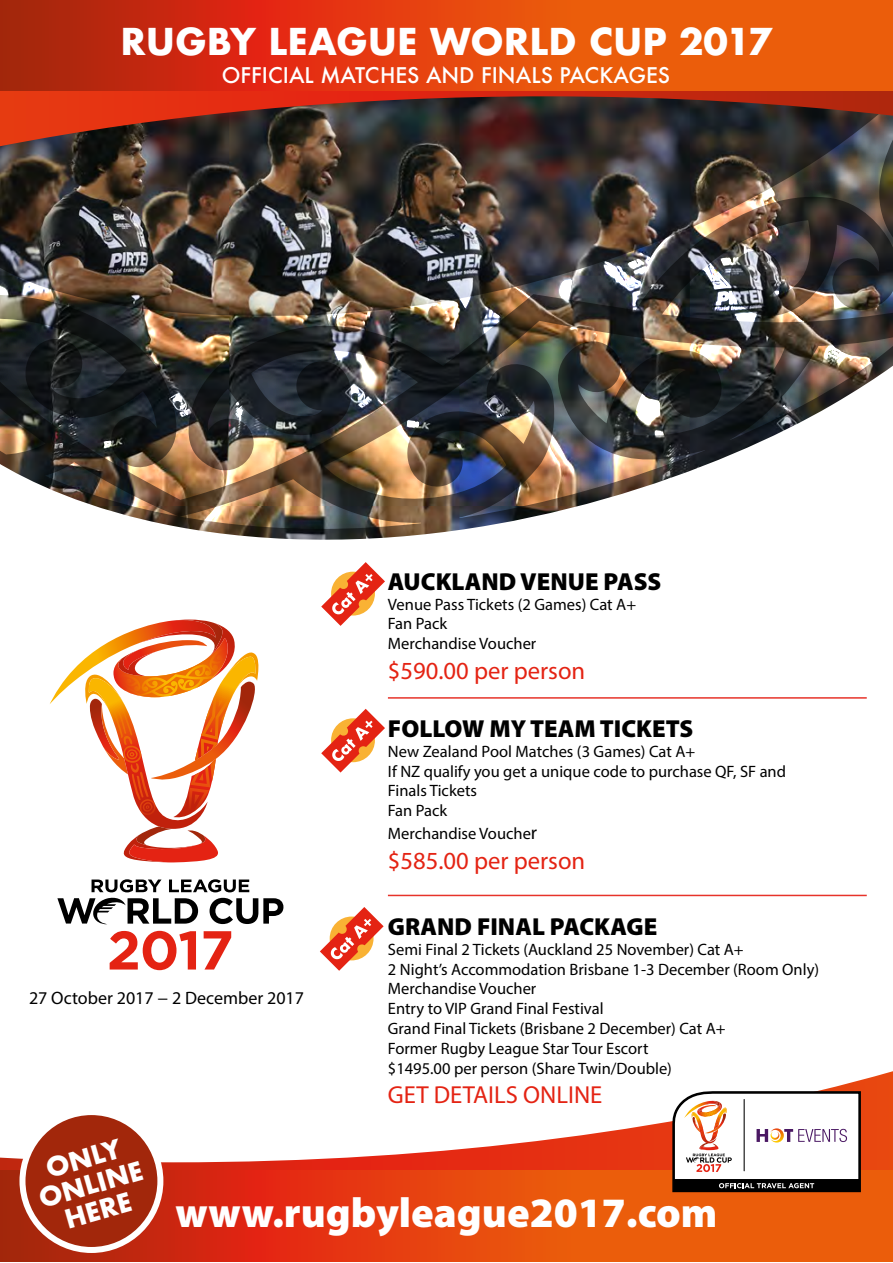
<style>
.page{position:relative;width:893px;height:1263px;background:#fff}
.page>*{position:absolute;margin:0;border:0;box-sizing:border-box;transform-origin:0 0}
.t1{font:900 42px "Myriad Pro";color:#fff}
.t2{font:700 36px "Futura";color:#fff}
.t3{font:700 25.5px/27px "Futura";color:#fff;text-align:center}
.t4{font:900 24.6px "Myriad Pro";color:#000}
.t5{font:24.6px "Myriad Pro";color:#e42313}
.t6{font:500 21px "Futura";color:#fff}
.t7{font:18px "Myriad Pro";color:#000}
.t8{font:16.5px/19.8px "Myriad Pro";color:#000}
.s1{font-size:19.2px}
</style>
<div class="page">
<svg style="left:0;top:1071px;width:893px;height:99px"></svg>
<img style="left:0;top:146px;width:893px;height:162px">
<img style="left:0;top:308px;width:893px;height:232px">
<svg style="left:0;top:90px;width:893px;height:56px;background:#692d22"></svg>
<svg style="left:0;top:0;width:893px;height:90px;background:#dd430d"></svg>
<svg style="left:110px;top:931px;width:86px;height:39px"></svg>
<svg style="left:204px;top:931px;width:27px;height:38px"></svg>
<svg style="left:57px;top:879px;width:226px;height:45px"></svg>
<svg style="left:50px;top:619px;width:209px;height:243px"></svg>
<svg style="left:0;top:1170px;width:893px;height:92px;background:#e2460f"></svg>
<div style="left:22px;top:1112px;width:138px;height:138px;background:#a2270b;border-radius:50%"></div>
<div style="left:19px;top:1109px;width:144px;height:144px;border:6px solid #fff;border-radius:50%"></div>
<hr style="left:388px;top:697px;width:479px;height:2px;background:#e7332a">
<hr style="left:388px;top:895px;width:479px;height:1px;background:#e7332a">
<svg style="left:321px;top:562px;width:64px;height:64px"></svg>
<svg style="left:321px;top:709px;width:64px;height:63px"></svg>
<svg style="left:320px;top:907px;width:64px;height:64px"></svg>
<svg style="left:671px;top:1090px;width:191px;height:103px"></svg>
<h2 class="t2" style="left:121px;top:16px;width:653px">RUGBY LEAGUE WORLD CUP 2017</h2>
<p class="t6" style="left:222px;top:61px;width:450px">OFFICIAL MATCHES AND FINALS PACKAGES</p>
<p class="t7" style="left:29px;top:986px;width:277px">27 October 2017 − 2 December 2017</p>
<h3 class="t4" style="left:388px;top:565px;width:275px">AUCKLAND VENUE PASS</h3>
<p class="t8" style="left:388px;top:594px;width:250px">Venue Pass Tickets (2 Games) Cat A+<br>Fan Pack<br>Merchandise Voucher</p>
<h3 class="t5" style="left:388px;top:655px;width:199px">$590.00 per person</h3>
<h3 class="t4" style="left:388px;top:712px;width:307px">FOLLOW MY TEAM TICKETS</h3>
<p class="t8" style="left:388px;top:741px;width:400px">New Zealand Pool Matches (3 Games) Cat A+<br>If NZ qualify you get a unique code to purchase QF, SF and<br>Finals Tickets<br>Fan Pack</p>
<p class="t8" style="left:388px;top:823px;width:151px">Merchandise Vouche<span class="s1">r</span></p>
<h3 class="t5" style="left:388px;top:845px;width:199px">$585.00 per person</h3>
<h3 class="t4" style="left:388px;top:910px;width:271px">GRAND FINAL PACKAGE</h3>
<p class="t8" style="left:388px;top:939px;width:433px">Semi Final 2 Tickets (Auckland 25 November) Cat A+<br>2 Night’s Accommodation Brisbane 1-3 December (Room Only)<br>Merchandise Voucher<br>Entry to VIP Grand Final Festival<br>Grand Final Tickets (Brisbane 2 December) Cat A+<br>Former Rugby League Star Tour Escort<br>$1495.00 per person (Share Twin/Double)</p>
<h3 class="t5" style="left:388px;top:1080px;width:216px">GET DETAILS ONLINE</h3>
<h3 class="t3" style="left:28px;top:1160px;width:109px;rotate:-16deg">ONLY<br>ONLINE<br>HERE</h3>
<h1 class="t1" style="left:175px;top:1184px;width:544px">www.rugbyleague2017.com</h1>
</div>
